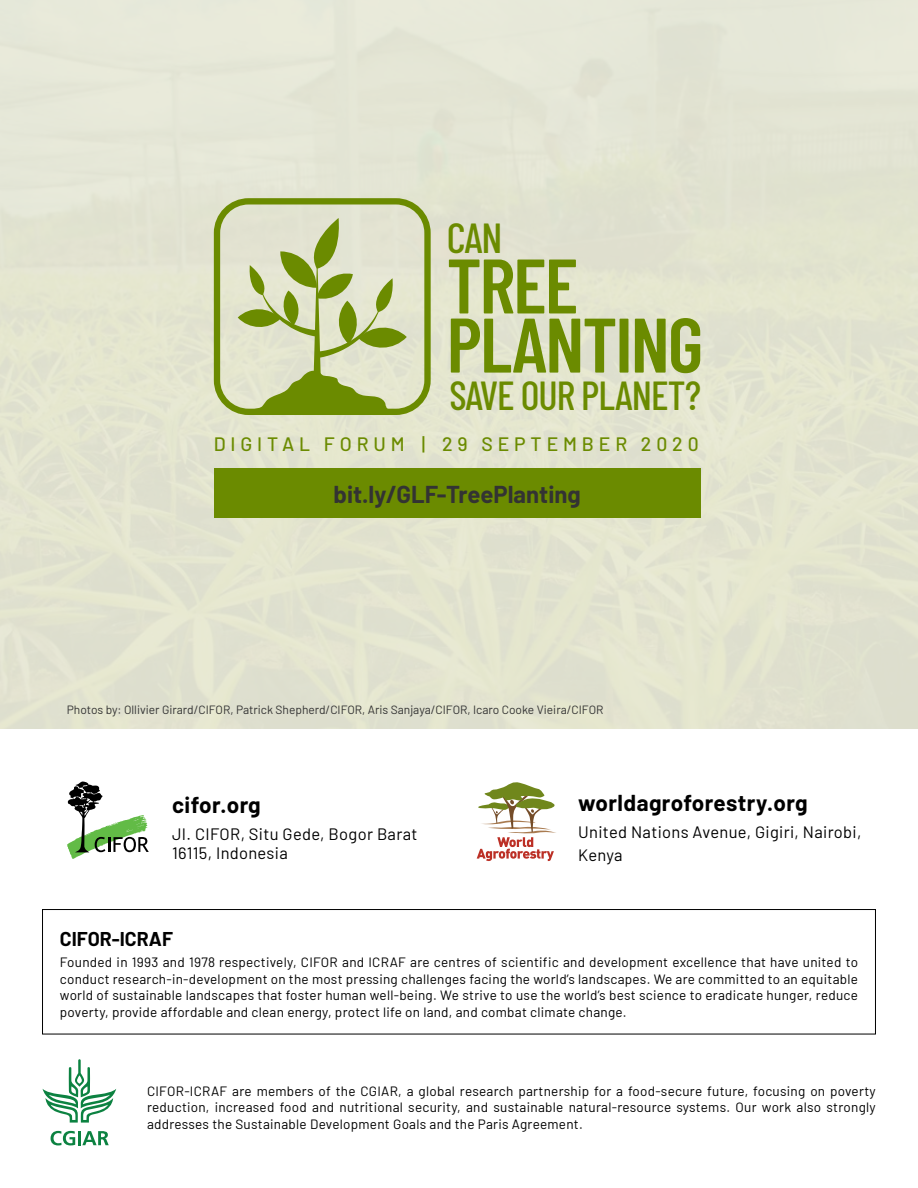
<style>
.page{position:relative;width:918px;height:1188px;background:#fff}
.page>*{position:absolute;margin:0;border:0;box-sizing:border-box;transform-origin:0 0}
.t1{font:600 77.1px/59.1px "Barlow Condensed";letter-spacing:-.025em;color:#6b8b00}
.t2{font:500 42px "Barlow Condensed";color:#6b8b00}
.t3{font:500 40.5px "Barlow Condensed";letter-spacing:-.025em;color:#6b8b00}
.t4{font:700 23.85px "Barlow";color:#333}
.t5{font:700 22.5px "Barlow";letter-spacing:.02em;color:#000}
.t6{font:700 19.5px "Barlow";color:#000}
.t7{font:500 19.35px "Barlow";letter-spacing:.25em;color:#6b8b00}
.t8{font:16.5px/22.5px "Barlow";letter-spacing:.02em;color:#000}
.t9{font:13.5px/16.5px "Barlow";letter-spacing:.02em;color:#000;text-align:justify}
.t10{font:12px "Barlow";color:#333}
</style>
<div class="page">
<div style="left:0;top:0;width:918px;height:729px;background:#e4e5d0"></div>
<div style="left:42px;top:909px;width:834px;height:125px;border:1px solid #000"></div>
<svg style="left:477px;top:782px;width:79px;height:79px"></svg>
<svg style="left:67px;top:782px;width:82px;height:77px"></svg>
<svg style="left:43px;top:1059px;width:73px;height:64px"></svg>
<svg style="left:51px;top:1131px;width:24px;height:14px"></svg>
<hr style="left:78px;top:1131px;width:3px;height:14px;background:#0c8241">
<svg style="left:82px;top:1131px;width:27px;height:14px"></svg>
<svg style="left:214px;top:198px;width:217px;height:217px"></svg>
<svg style="left:238px;top:218px;width:169px;height:194px"></svg>
<div style="left:214px;top:468px;width:487px;height:50px;background:#6b8b00"></div>
<h2 class="t2" style="left:447px;top:208px;width:57px">CAN</h2>
<h1 class="t1" style="left:447px;top:251px;width:258px">TREE<br>PLANTING</h1>
<h3 class="t3" style="left:449px;top:367px;width:253px">SAVE OUR PLANET?</h3>
<h3 class="t7" style="left:214px;top:430px;width:486px">DIGITAL FORUM | 29 SEPTEMBER 2020</h3>
<h3 class="t4" style="left:334px;top:477px;width:249px">bit.ly/GLF-TreePlanting</h3>
<p class="t10" style="left:67px;top:701px;width:538px">Photos by: Ollivier Girard/CIFOR, Patrick Shepherd/CIFOR, Aris Sanjaya/CIFOR, Icaro Cooke Vieira/CIFOR</p>
<h3 class="t5" style="left:172px;top:788px;width:90px">cifor.org</h3>
<p class="t8" style="left:172px;top:823px;width:247px;line-height:19.5px">JI. CIFOR, Situ Gede, Bogor Barat<br>16115, Indonesia</p>
<h3 class="t5" style="left:578px;top:787px;width:231px">worldagroforestry.org</h3>
<p class="t8" style="left:578px;top:820px;width:285px">United Nations Avenue, Gigiri, Nairobi,<br>Kenya</p>
<h3 class="t6" style="left:60px;top:925px;width:115px">CIFOR-ICRAF</h3>
<p class="t9" style="left:60px;top:953px;width:800px">Founded in 1993 and 1978 respectively, CIFOR and ICRAF are centres of scientific and development excellence that have united to conduct research-in-development on the most pressing challenges facing the world’s landscapes. We are committed to an equitable world of sustainable landscapes that foster human well-being. We strive to use the world’s best science to eradicate hunger, reduce poverty, provide affordable and clean energy, protect life on land, and combat climate change.</p>
<p class="t9" style="left:147px;top:1082px;width:730px">CIFOR-ICRAF are members of the CGIAR, a global research partnership for a food-secure future, focusing on poverty reduction, increased food and nutritional security, and sustainable natural-resource systems. Our work also strongly addresses the Sustainable Development Goals and the Paris Agreement.</p>
</div>
